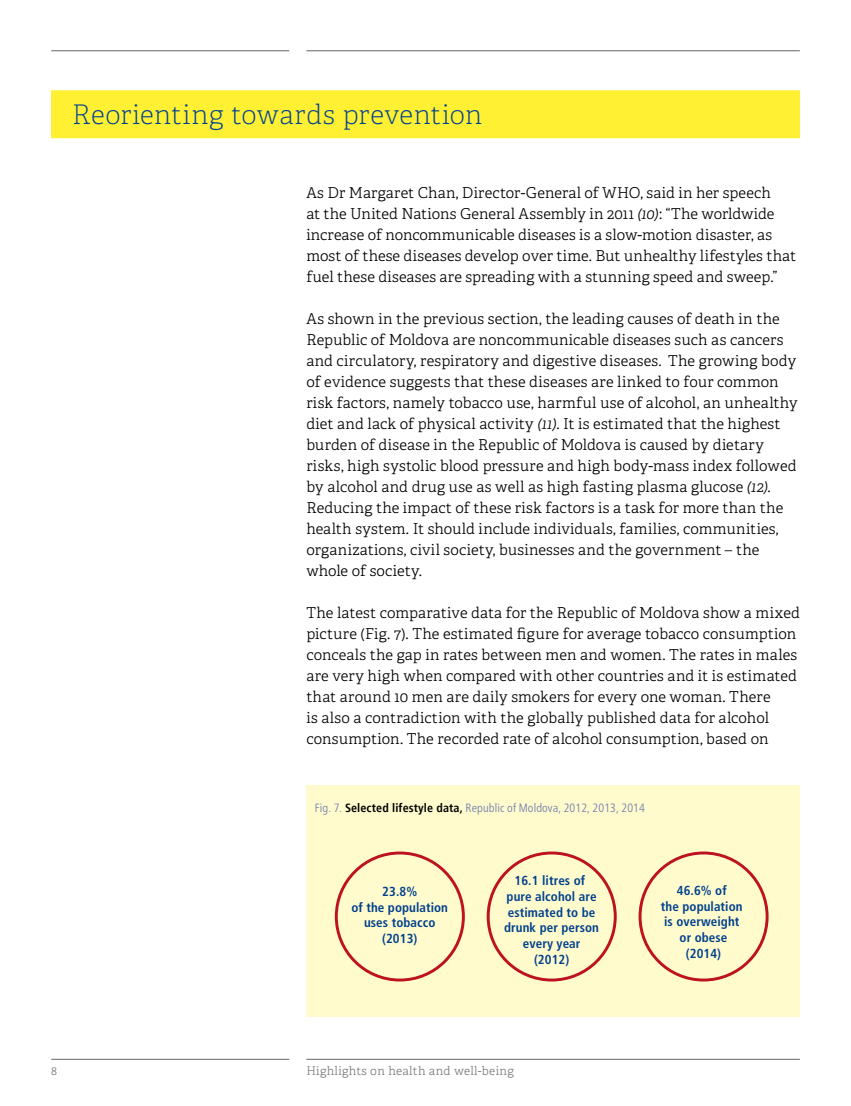
<style>
.page{position:relative;width:851px;height:1106px;background:#fff}
.page>*{position:absolute;margin:0;border:0;box-sizing:border-box;transform-origin:0 0}
.t1{font:100 27px "Adelle CYR";letter-spacing:.015em;color:#00418e}
.t2{font:300 15px/21px "Adelle CYR";letter-spacing:.01em;color:#000}
.t3{font:700 condensed 13.05px/15.6px "Frutiger";letter-spacing:.005em;color:#00418e;text-align:center}
.t4{font:300 condensed 12px "Frutiger Neue LTW1 G";letter-spacing:.01em;color:#6b75af}
.t5{font:300 12px "Adelle CYR";letter-spacing:.025em;color:#797a7c}
.s1{font-style:italic}
.s2{font-family:"Frutiger LTCYR";font-weight:700;color:#000}
</style>
<div class="page">
<hr style="left:52px;top:51px;width:237px;height:1px;background:#646567">
<hr style="left:52px;top:1059px;width:237px;height:1px;background:#646567">
<hr style="left:307px;top:51px;width:492px;height:1px;background:#646567">
<hr style="left:307px;top:1059px;width:492px;height:1px;background:#646567">
<div style="left:51px;top:90px;width:748px;height:48px;background:#fff033"></div>
<div style="left:306px;top:785px;width:493px;height:231px;background:#fffbcc"></div>
<div style="left:638px;top:851px;width:130px;height:130px;border:3px solid #bd1220;border-radius:50%"></div>
<div style="left:335px;top:851px;width:130px;height:130px;border:3px solid #bd1220;border-radius:50%"></div>
<div style="left:486px;top:851px;width:130px;height:130px;border:3px solid #bd1220;border-radius:50%"></div>
<h1 class="t1" style="left:72px;top:96px;width:411px">Reorienting towards prevention</h1>
<p class="t2" style="left:306px;top:182px;width:491px">As Dr Margaret Chan, Director-General of WHO, said in her speech<br>at the United Nations General Assembly in 2011 <span class="s1">(10)</span>: “The worldwide increase of noncommunicable diseases is a slow-motion disaster, as most of these diseases develop over time. But unhealthy lifestyles that fuel these diseases are spreading with a stunning speed and sweep.”</p>
<p class="t2" style="left:306px;top:308px;width:492px">As shown in the previous section, the leading causes of death in the Republic of Moldova are noncommunicable diseases such as cancers and circulatory, respiratory and digestive diseases. The growing body of evidence suggests that these diseases are linked to four common risk factors, namely tobacco use, harmful use of alcohol, an unhealthy diet and lack of physical activity <span class="s1">(11)</span>. It is estimated that the highest burden of disease in the Republic of Moldova is caused by dietary risks, high systolic blood pressure and high body-mass index followed by alcohol and drug use as well as high fasting plasma glucose <span class="s1">(12).<br></span>Reducing the impact of these risk factors is a task for more than the health system. It should include individuals, families, communities, organizations, civil society, businesses and the government – the whole of society.</p>
<p class="t2" style="left:306px;top:602px;width:495px">The latest comparative data for the Republic of Moldova show a mixed picture (Fig. 7). The estimated figure for average tobacco consumption conceals the gap in rates between men and women. The rates in males are very high when compared with other countries and it is estimated that around 10 men are daily smokers for every one woman. There<br>is also a contradiction with the globally published data for alcohol consumption. The recorded rate of alcohol consumption, based on</p>
<p class="t4" style="left:315px;top:800px;width:331px">Fig. 7. <span class="s2">Selected lifestyle data,</span> Republic of Moldova, 2012, 2013, 2014</p>
<p class="t3" style="left:351px;top:883px;width:98px">23.8%<br>of the population uses tobacco (2013)</p>
<p class="t3" style="left:504px;top:873px;width:96px">16.1 litres of pure alcohol are estimated to be drunk per person every year (2012)</p>
<p class="t3" style="left:660px;top:882px;width:83px">46.6% of<br>the population is overweight or obese (2014)</p>
<p class="t5" style="left:51px;top:1062px;width:7px">8</p>
<p class="t5" style="left:306px;top:1062px;width:209px">Highlights on health and well-being</p>
</div>
